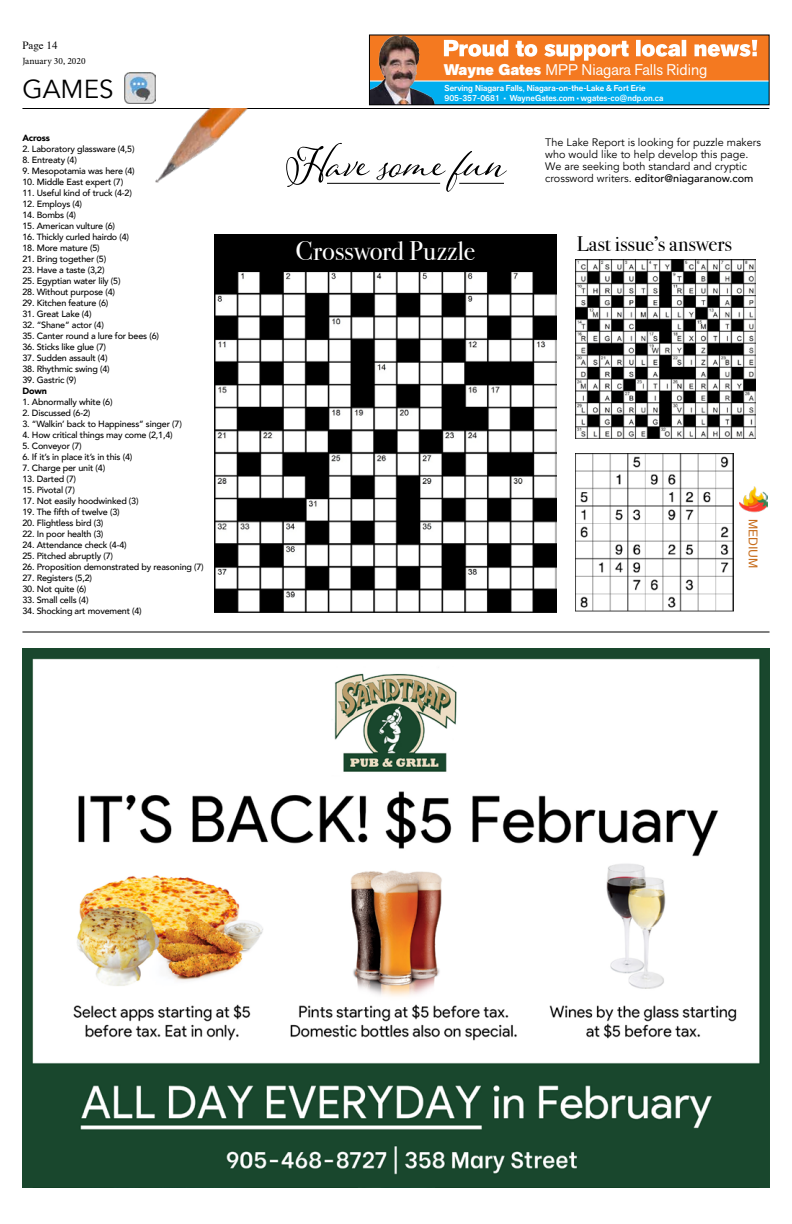
<style>
.page{position:relative;width:792px;height:1224px;background:#fff}
.page>*{position:absolute;margin:0;border:0;box-sizing:border-box;transform-origin:0 0}
.t1{font:55px "Adorn S Pomander";letter-spacing:.01em;color:#000}
.t2{font:26.9px "Bodoni Svty Two ITCTT";letter-spacing:-.005em;color:#fff}
.t3{font:26px "Avenir";color:#000}
.t4{font:21px "Bodoni Svty Two ITCTT";color:#000}
.t5{font:15.3px "Akzid Grtsk Next";color:#fff}
.t6{font:12.2px "Helvetica";letter-spacing:-.01em;color:#c76d1c}
.t7{font:11px "Times";color:#000}
.t8{font:10.9px/12px "Avenir";color:#000}
.t9{font:9.5px "Minion Pro";color:#000}
.t10{font:500 9px "Avenir";letter-spacing:-.02em;color:#000}
.t11{font:900 9px "Avenir";letter-spacing:-.02em;color:#000}
.t12{font:500 8.5px/9.6px "Akzid Grtsk Next";color:#fff}
.s1{font-weight:800}
.s2{font-weight:500}
</style>
<div class="page">
<hr style="left:22px;top:108px;width:747px;height:1px;background:#000">
<img style="left:125px;top:72px;width:30px;height:31px">
<div style="left:369px;top:35px;width:400px;height:70px;background:#f47920"></div>
<div style="left:369px;top:82px;width:400px;height:23px;background:#00aeef"></div>
<svg style="left:447px;top:40px;width:310px;height:21px"></svg>
<hr style="left:369px;top:80px;width:400px;height:2px;background:#fff">
<img style="left:371px;top:36px;width:76px;height:67px">
<img style="left:155px;top:74px;width:93px;height:109px">
<hr style="left:327px;top:183px;width:113px;height:1px;background:#000">
<div style="left:197px;top:45px;width:122px;height:63px;background:#fff"></div>
<img style="left:214px;top:271px;width:342px;height:342px">
<div style="left:214px;top:234px;width:342px;height:37px;background:#000"></div>
<img style="left:576px;top:454px;width:157px;height:158px">
<img style="left:576px;top:260px;width:179px;height:179px">
<hr style="left:459px;top:183px;width:45px;height:1px;background:#000">
<img style="left:740px;top:486px;width:27px;height:27px">
<hr style="left:22px;top:632px;width:748px;height:1px;background:#000">
<img style="left:22px;top:649px;width:747px;height:539px">
<p class="t7" style="left:22px;top:35px;width:37px">Page 14</p>
<p class="t9" style="left:22px;top:54px;width:65px">January 30, 2020</p>
<h3 class="t3" style="left:22px;top:74px;width:93px">GAMES</h3>
<p class="t11" style="left:22px;top:130px;width:29px">Across</p>
<p class="t10" style="left:22px;top:141px;width:114px">2. Laboratory glassware (4,5)</p>
<p class="t10" style="left:22px;top:152px;width:56px">8. Entreaty (4)</p>
<p class="t10" style="left:22px;top:163px;width:114px">9. Mesopotamia was here (4)</p>
<p class="t10" style="left:22px;top:174px;width:102px">10. Middle East expert (7)</p>
<p class="t10" style="left:22px;top:185px;width:111px">11. Useful kind of truck (4-2)</p>
<p class="t10" style="left:22px;top:196px;width:61px">12. Employs (4)</p>
<p class="t10" style="left:22px;top:207px;width:55px">14. Bombs (4)</p>
<p class="t10" style="left:22px;top:218px;width:94px">15. American vulture (6)</p>
<p class="t10" style="left:22px;top:229px;width:108px">16. Thickly curled hairdo (4)</p>
<p class="t10" style="left:22px;top:240px;width:79px">18. More mature (5)</p>
<p class="t10" style="left:22px;top:251px;width:85px">21. Bring together (5)</p>
<p class="t10" style="left:22px;top:262px;width:84px">23. Have a taste (3,2)</p>
<p class="t10" style="left:22px;top:273px;width:100px">25. Egyptian water lily (5)</p>
<p class="t10" style="left:22px;top:284px;width:94px">28. Without purpose (4)</p>
<p class="t10" style="left:22px;top:295px;width:87px">29. Kitchen feature (6)</p>
<p class="t10" style="left:22px;top:306px;width:71px">31. Great Lake (4)</p>
<p class="t10" style="left:22px;top:317px;width:83px">32. “Shane” actor (4)</p>
<p class="t10" style="left:22px;top:328px;width:138px">35. Canter round a lure for bees (6)</p>
<p class="t10" style="left:22px;top:339px;width:85px">36. Sticks like glue (7)</p>
<p class="t10" style="left:22px;top:350px;width:87px">37. Sudden assault (4)</p>
<p class="t10" style="left:22px;top:361px;width:89px">38. Rhythmic swing (4)</p>
<p class="t10" style="left:22px;top:372px;width:55px">39. Gastric (9)</p>
<p class="t11" style="left:22px;top:383px;width:26px">Down</p>
<p class="t10" style="left:22px;top:394px;width:92px">1. Abnormally white (6)</p>
<p class="t10" style="left:22px;top:405px;width:69px">2. Discussed (6-2)</p>
<p class="t10" style="left:22px;top:416px;width:161px">3. “Walkin’ back to Happiness” singer (7)</p>
<p class="t10" style="left:22px;top:427px;width:152px">4. How critical things may come (2,1,4)</p>
<p class="t10" style="left:22px;top:438px;width:61px">5. Conveyor (7)</p>
<p class="t10" style="left:22px;top:449px;width:111px">6. If it’s in place it’s in this (4)</p>
<p class="t10" style="left:22px;top:460px;width:84px">7. Charge per unit (4)</p>
<p class="t10" style="left:22px;top:471px;width:55px">13. Darted (7)</p>
<p class="t10" style="left:22px;top:482px;width:54px">15. Pivotal (7)</p>
<p class="t10" style="left:22px;top:493px;width:118px">17. Not easily hoodwinked (3)</p>
<p class="t10" style="left:22px;top:504px;width:99px">19. The fifth of twelve (3)</p>
<p class="t10" style="left:22px;top:515px;width:82px">20. Flightless bird (3)</p>
<p class="t10" style="left:22px;top:526px;width:82px">22. In poor health (3)</p>
<p class="t10" style="left:22px;top:537px;width:106px">24. Attendance check (4-4)</p>
<p class="t10" style="left:22px;top:548px;width:92px">25. Pitched abruptly (7)</p>
<p class="t10" style="left:22px;top:559px;width:183px">26. Proposition demonstrated by reasoning (7)</p>
<p class="t10" style="left:22px;top:570px;width:71px">27. Registers (5,2)</p>
<p class="t10" style="left:22px;top:581px;width:65px">30. Not quite (6)</p>
<p class="t10" style="left:22px;top:592px;width:68px">33. Small cells (4)</p>
<p class="t10" style="left:22px;top:603px;width:121px">34. Shocking art movement (4)</p>
<h3 class="t5" style="left:444px;top:60px;width:265px"><span class="s1">Wayne Gates</span> MPP Niagara Falls Riding</h3>
<p class="t12" style="left:444px;top:83px;width:220px">Serving Niagara Falls, Niagara-on-the-Lake &amp; Fort Erie<br>905-357-0681 • WayneGates.com • wgates-co@ndp.on.ca</p>
<h1 class="t1" style="left:286px;top:124px;width:221px">Have some fun</h1>
<h2 class="t2" style="left:296px;top:229px;width:181px">Crossword Puzzle</h2>
<p class="t8" style="left:545px;top:137px;width:217px">The Lake Report is looking for puzzle makers who would like to help develop this page.<br>We are seeking both standard and cryptic crossword writers. <span class="s2">editor@niagaranow.com</span></p>
<h3 class="t4" style="left:577px;top:227px;width:157px">Last issue’s answers</h3>
<h3 class="t6" style="left:763px;top:519px;width:50px;rotate:90deg">MEDIUM</h3>
</div>
